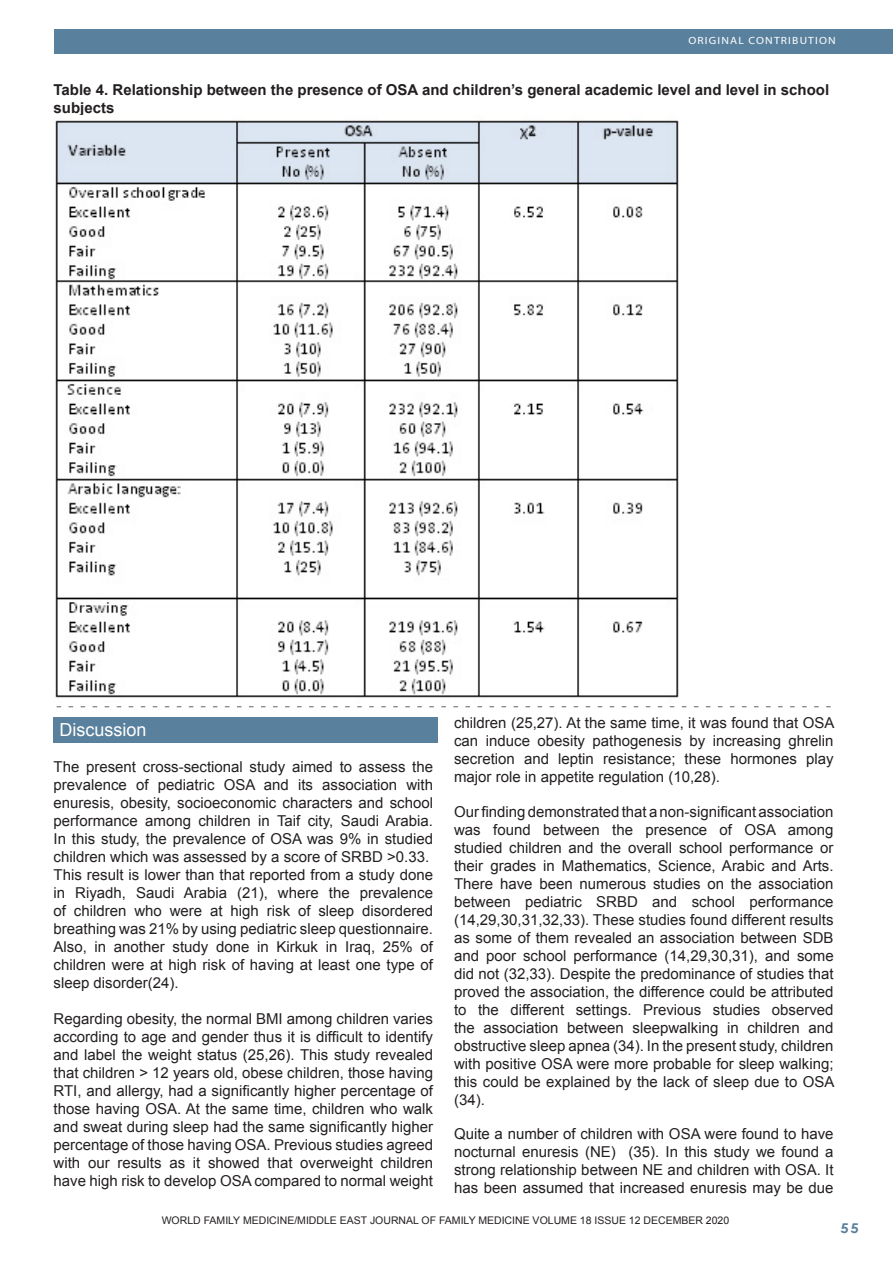
<style>
.page{position:relative;width:893px;height:1263px;background:#fff}
.page>*{position:absolute;margin:0;border:0;box-sizing:border-box;transform-origin:0 0}
.Footnote_Text{font:18px "Arial";color:#fff}
.Footnote_Text-2{font:15px/18px "Arial";color:#231f20;text-align:justify}
.Footnote_Text-3{font:700 15px/18px "Arial";color:#231f20}
.t1{font:700 13.5px "Century Gothic";color:#59809c;scale:1.1 1}
.Footnote_Text-4{font:10.5px "Arial";color:#231f20}
.t2{font:10.5px "Myriad";letter-spacing:.1em;color:#fff;scale:1.1 1}
</style>
<div class="page">
<div style="left:54px;top:30px;width:839px;height:24px;background:#59809c"></div>
<img style="left:55px;top:120px;width:624px;height:578px">
<div style="left:54px;top:717px;width:384px;height:25px;background:#59809c"></div>
<svg style="left:57px;top:706px;width:774px;height:1px"></svg>
<p class="t2" style="left:688px;top:35px;width:135px">ORIGINAL CONTRIBUTION</p>
<p class="Footnote_Text-3" style="left:54px;top:81px;width:777px">Table 4. Relationship between the presence of OSA and children’s general academic level and level in school subjects</p>
<p class="Footnote_Text" style="left:60px;top:718px;width:89px">Discussion</p>
<p class="Footnote_Text-2" style="left:54px;top:758px;width:381px">The present cross-sectional study aimed to assess the prevalence of pediatric OSA and its association with enuresis, obesity, socioeconomic characters and school performance among children in Taif city, Saudi Arabia.<br>In this study, the prevalence of OSA was 9% in studied children which was assessed by a score of SRBD &gt;0.33.</p>
<p class="Footnote_Text-2" style="left:54px;top:866px;width:381px">This result is lower than that reported from a study done in Riyadh, Saudi Arabia (21), where the prevalence of children who were at high risk of sleep disordered breathing was 21% by using pediatric sleep questionnaire.<br>Also, in another study done in Kirkuk in Iraq, 25% of children were at high risk of having at least one type of sleep disorder(24).</p>
<p class="Footnote_Text-2" style="left:54px;top:1010px;width:381px">Regarding obesity, the normal BMI among children varies according to age and gender thus it is difficult to identify and label the weight status (25,26). This study revealed that children &gt; 12 years old, obese children, those having RTI, and allergy, had a significantly higher percentage of those having OSA. At the same time, children who walk and sweat during sleep had the same significantly higher percentage of those having OSA. Previous studies agreed with our results as it showed that overweight children have high risk to develop OSA compared to normal weight</p>
<p class="Footnote_Text-2" style="left:454px;top:714px;width:382px">children (25,27). At the same time, it was found that OSA can induce obesity pathogenesis by increasing ghrelin secretion and leptin resistance; these hormones play major role in appetite regulation (10,28).</p>
<p class="Footnote_Text-2" style="left:454px;top:802px;width:382px">Our finding demonstrated that a non-significant association was found between the presence of OSA among studied children and the overall school performance or their grades in Mathematics, Science, Arabic and Arts.<br>There have been numerous studies on the association between pediatric SRBD and school performance (14,29,30,31,32,33). These studies found different results as some of them revealed an association between SDB and poor school performance (14,29,30,31), and some did not (32,33). Despite the predominance of studies that proved the association, the difference could be attributed to the different settings. Previous studies observed the association between sleepwalking in children and obstructive sleep apnea (34). In the present study, children with positive OSA were more probable for sleep walking; this could be explained by the lack of sleep due to OSA (34).</p>
<p class="Footnote_Text-2" style="left:454px;top:1125px;width:381px">Quite a number of children with OSA were found to have nocturnal enuresis (NE) (35). In this study we found a strong relationship between NE and children with OSA. It has been assumed that increased enuresis may be due</p>
<p class="Footnote_Text-4" style="left:162px;top:1214px;width:569px">WORLD FAMILY MEDICINE/MIDDLE EAST JOURNAL OF FAMILY MEDICINE VOLUME 18 ISSUE 12 DECEMBER 2020</p>
<p class="t1" style="left:840px;top:1218px;width:18px">55</p>
</div>
